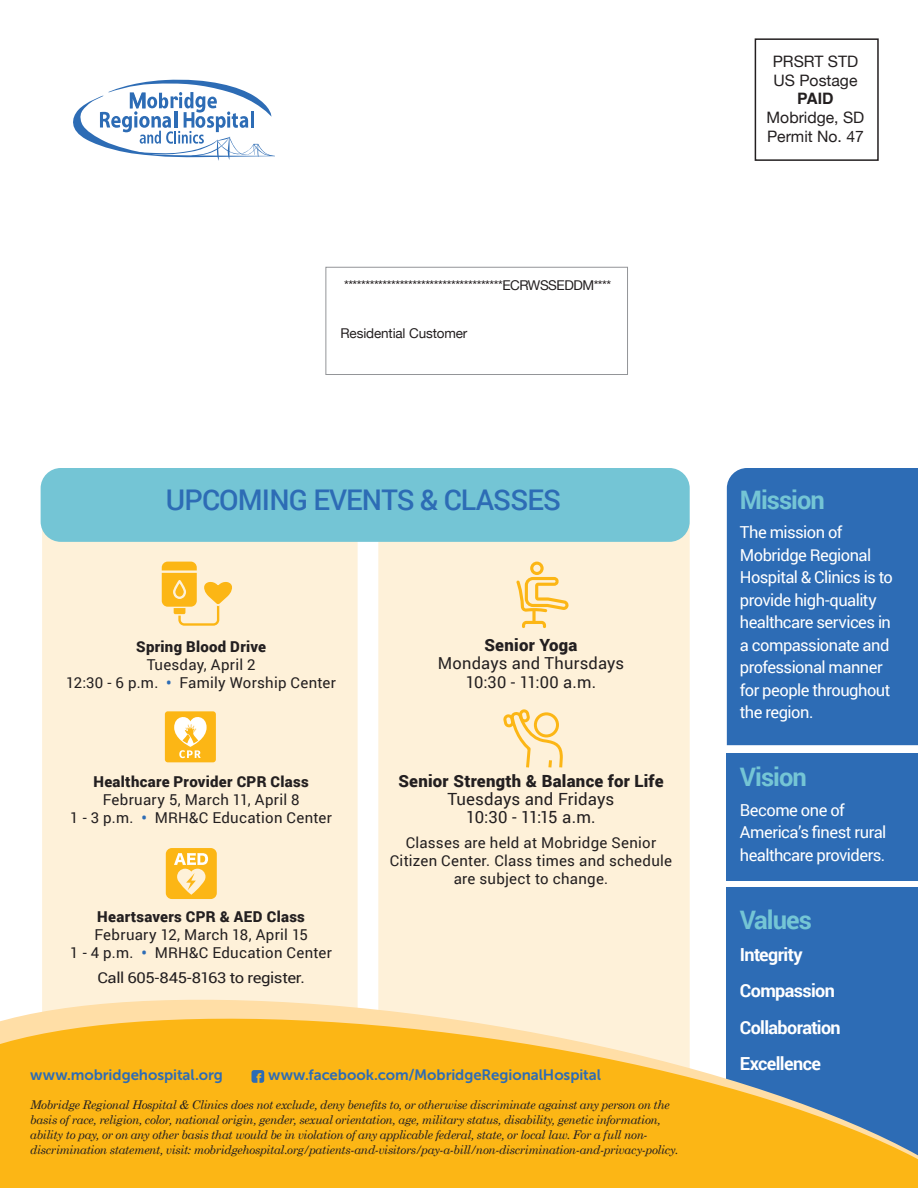
<style>
.page{position:relative;width:918px;height:1188px;background:#fff}
.page>*{position:absolute;margin:0;border:0;box-sizing:border-box;transform-origin:0 0}
.t1{font:500 28.5px "Roboto";letter-spacing:-.03em;color:#2d6cb5}
.t2{font:700 25.5px "Roboto";letter-spacing:-.04em;color:#74c5d5}
.t3{font:700 18px/36.3px "Roboto";letter-spacing:-.035em;color:#fff}
.t4{font:900 16.8px "Roboto";letter-spacing:.015em;color:#231f20}
.t5{font:16.8px/18px "Roboto";letter-spacing:.01em;color:#231f20;text-align:center}
.t6{font:16.5px/22.5px "Roboto";letter-spacing:-.03em;color:#fff}
.t7{font:16.5px/18px "Roboto";letter-spacing:.01em;color:#231f20;text-align:center}
.t8{font:15.75px/18.8px "Helvetica Neue";color:#231f20}
.t9{font:700 15.75px "Helvetica";color:#231f20}
.t10{font:15.3px "Museo Sans 700";color:#fcb615}
.t11{font:15px/18px "Roboto";letter-spacing:.015em;color:#231f20;text-align:center}
.t12{font:900 15px "Roboto";letter-spacing:.02em;color:#231f20}
.t13{font:15px "Museo Sans 700";letter-spacing:-.005em;color:#2d6cb5}
.t14{font:15px "Roboto";letter-spacing:-.025em;color:#231f20;scale:1.11 1}
.t15{font:13.5px "Helvetica Neue";letter-spacing:-.035em;color:#231f20}
.t16{font:13.5px "Helvetica Neue";letter-spacing:-.01em;color:#231f20}
.t17{font:italic 12px/15px "Century Schoolbook";letter-spacing:-.03em;color:#231f20}
.s1{font-weight:700;color:#2d6cb5}
</style>
<div class="page">
<div style="left:378px;top:526px;width:312px;height:449px;background:#fef1d9"></div>
<div style="left:42px;top:529px;width:316px;height:446px;background:#fef1d9"></div>
<div style="left:727px;top:888px;width:191px;height:300px;background:#2d6cb5"></div>
<svg style="left:42px;top:975px;width:685px;height:20px;background:#fdf1dc"></svg>
<svg style="left:73px;top:80px;width:202px;height:81px"></svg>
<div style="left:326px;top:267px;width:302px;height:108px;border:1px solid #939598"></div>
<div style="left:727px;top:753px;width:191px;height:128px;background:#2d6cb5"></div>
<div style="left:727px;top:468px;width:191px;height:277px;background:#2d6cb5"></div>
<div style="left:755px;top:38px;width:124px;height:123px;border:2px solid #231f20"></div>
<svg style="left:0;top:995px;width:918px;height:193px;background:#e2b649"></svg>
<div style="left:252px;top:1070px;width:12px;height:13px;background:#2d6cb5;border-radius:3px"></div>
<div style="left:41px;top:468px;width:649px;height:74px;background:#74c5d5;border-radius:20px"></div>
<svg style="left:162px;top:562px;width:70px;height:64px;background:#fdd681"></svg>
<svg style="left:166px;top:848px;width:51px;height:51px;background:#fcc74f"></svg>
<div style="left:165px;top:711px;width:51px;height:51px;background:#fcb615;border-radius:3px"></div>
<svg style="left:174px;top:717px;width:33px;height:41px"></svg>
<svg style="left:516px;top:562px;width:53px;height:66px;background:#fde1a6"></svg>
<svg style="left:501px;top:707px;width:63px;height:64px;background:#fde5b3"></svg>
<p class="t15" style="left:344px;top:275px;width:269px">*************************************ECRWSSEDDM****</p>
<p class="t16" style="left:341px;top:323px;width:128px">Residential Customer</p>
<h1 class="t1" style="left:166px;top:479px;width:397px">UPCOMING EVENTS &amp; CLASSES</h1>
<p class="t12" style="left:136px;top:636px;width:131px">Spring Blood Drive</p>
<p class="t11" style="left:66px;top:655px;width:271px">Tuesday, April 2<br>12:30 - 6 p.m. <span class="s1">•</span> Family Worship Center</p>
<p class="t12" style="left:94px;top:771px;width:217px">Healthcare Provider CPR Class</p>
<p class="t11" style="left:70px;top:790px;width:263px">February 5, March 11, April 8<br>1 - 3 p.m. <span class="s1">•</span> MRH&amp;C Education Center</p>
<p class="t12" style="left:97px;top:906px;width:209px">Heartsavers CPR &amp; AED Class</p>
<p class="t11" style="left:70px;top:925px;width:263px">February 12, March 18, April 15<br>1 - 4 p.m. <span class="s1">•</span> MRH&amp;C Education Center</p>
<p class="t14" style="left:97px;top:967px;width:189px">Call 605-845-8163 to register.</p>
<h3 class="t4" style="left:484px;top:634px;width:95px">Senior Yoga</h3>
<h3 class="t7" style="left:438px;top:654px;width:188px">Mondays and Thursdays<br>10:30 - 11:00 a.m.</h3>
<h3 class="t4" style="left:398px;top:769px;width:267px">Senior Strength &amp; Balance for Life</h3>
<h3 class="t5" style="left:448px;top:789px;width:168px">Tuesdays and Fridays<br>10:30 - 11:15 a.m.</h3>
<p class="t11" style="left:390px;top:833px;width:284px">Classes are held at Mobridge Senior<br>Citizen Center. Class times and schedule are subject to change.</p>
<p class="t13" style="left:30px;top:1067px;width:194px">www.mobridgehospital.org</p>
<p class="t13" style="left:268px;top:1067px;width:334px">www.facebook.com/MobridgeRegionalHospital</p>
<p class="t10" style="left:256px;top:1070px;width:7px">f</p>
<p class="t17" style="left:30px;top:1097px;width:650px">Mobridge Regional Hospital &amp; Clinics does not exclude, deny benefits to, or otherwise discriminate against any person on the basis of race, religion, color, national origin, gender, sexual orientation, age, military status, disability, genetic information, ability to pay, or on any other basis that would be in violation of any applicable federal, state, or local law. For a full non&shy;discrimination statement, visit: mobridgehospital.org/patients-and-visitors/pay-a-bill/non-discrimination-and-privacy-policy.</p>
<h3 class="t8" style="left:773px;top:53px;width:87px">PRSRT STD<br>US Postage</h3>
<h3 class="t9" style="left:797px;top:89px;width:38px">PAID</h3>
<h3 class="t8" style="left:767px;top:109px;width:99px">Mobridge, SD<br>Permit No. 47</h3>
<h2 class="t2" style="left:740px;top:482px;width:87px">Mission</h2>
<h3 class="t6" style="left:740px;top:520px;width:155px">The mission of<br>Mobridge Regional<br>Hospital &amp; Clinics is to provide high-quality healthcare services in a compassionate and professional manner for people throughout the region.</h3>
<h2 class="t2" style="left:740px;top:759px;width:69px">Vision</h2>
<h3 class="t6" style="left:740px;top:798px;width:148px">Become one of<br>America’s finest rural healthcare providers.</h3>
<h2 class="t2" style="left:740px;top:902px;width:74px">Values</h2>
<h3 class="t3" style="left:740px;top:936px;width:102px">Integrity<br>Compassion<br>Collaboration<br>Excellence</h3>
</div>
